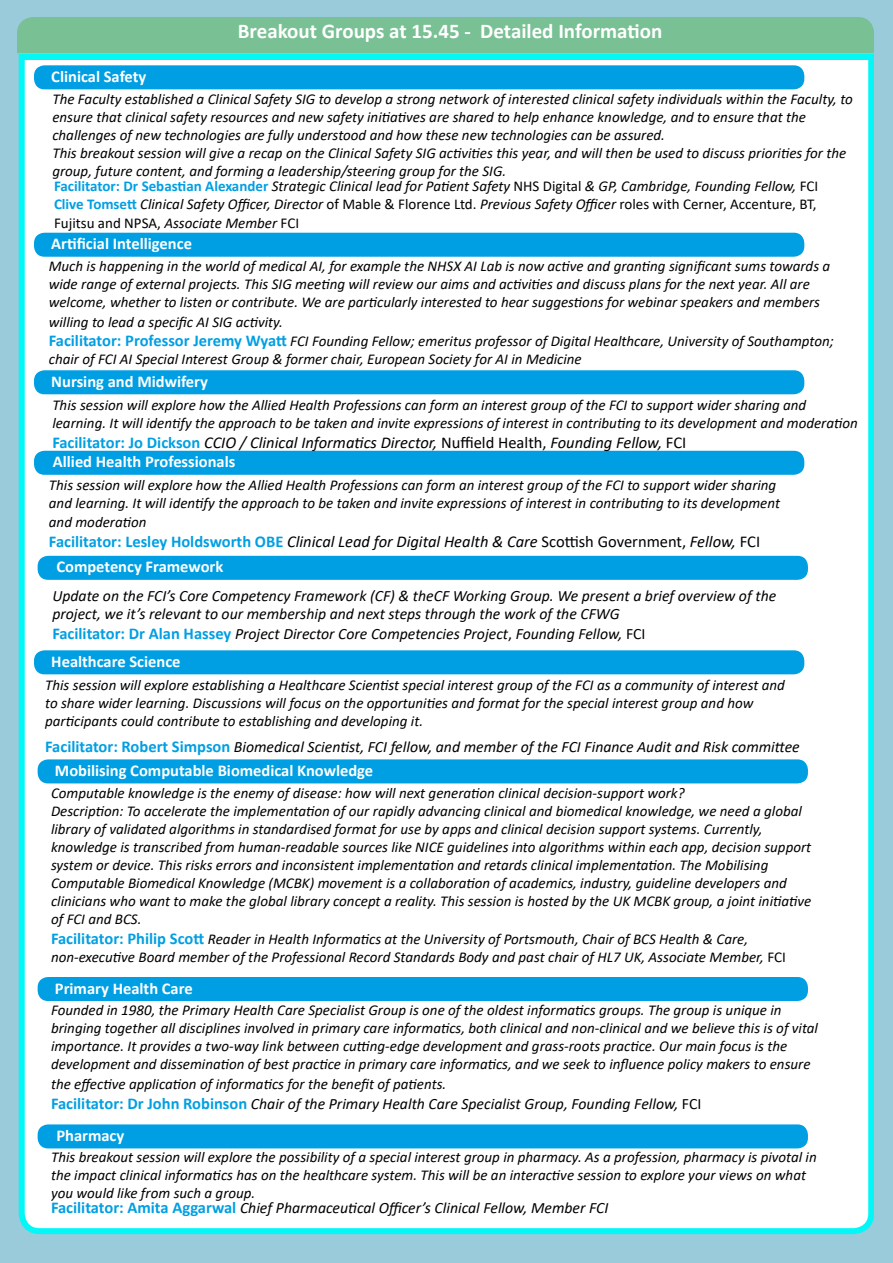
<style>
.page{position:relative;width:893px;height:1263px;background:#9acbda}
.page>*{position:absolute;margin:0;border:0;box-sizing:border-box;transform-origin:0 0}
.t1{font:700 21px "Calibri";color:#fff}
.t2{font:700 16.5px "Calibri";color:#fff}
.t3{font:italic 16.5px "Calibri";color:#000}
.t4{font:italic 15.75px/19.4px "Calibri";color:#000}
.t5{font:italic 15px/18px "Calibri";color:#000}
.s1{font-weight:700;font-style:normal;color:#009fe3}
.s2{font-style:normal}
.s3{font-weight:700;font-style:normal;font-size:16.5px;color:#009fe3}
</style>
<div class="page">
<div style="left:17px;top:17px;width:857px;height:34px;background:#79c194"></div>
<div style="left:17px;top:51px;width:857px;height:1184px;background:#fff"></div>
<div style="left:34px;top:80px;width:770px;height:31px;background:#fff;border-radius:14px"></div>
<div style="left:34px;top:65px;width:770px;height:24px;background:#009fe3;border-radius:11px"></div>
<div style="left:34px;top:248px;width:770px;height:31px;background:#fff;border-radius:14px"></div>
<div style="left:34px;top:233px;width:770px;height:24px;background:#009fe3;border-radius:11px"></div>
<div style="left:34px;top:385px;width:770px;height:31px;background:#fff;border-radius:14px"></div>
<div style="left:34px;top:370px;width:770px;height:24px;background:#009fe3;border-radius:11px"></div>
<div style="left:34px;top:466px;width:770px;height:31px;background:#fff;border-radius:14px"></div>
<div style="left:34px;top:451px;width:770px;height:24px;background:#009fe3;border-radius:11px"></div>
<div style="left:38px;top:571px;width:770px;height:31px;background:#fff;border-radius:14px"></div>
<div style="left:38px;top:556px;width:770px;height:24px;background:#009fe3;border-radius:11px"></div>
<div style="left:34px;top:650px;width:770px;height:24px;background:#009fe3;border-radius:11px"></div>
<div style="left:38px;top:774px;width:770px;height:31px;background:#fff;border-radius:14px"></div>
<div style="left:38px;top:759px;width:770px;height:24px;background:#009fe3;border-radius:11px"></div>
<div style="left:38px;top:992px;width:770px;height:31px;background:#fff;border-radius:14px"></div>
<div style="left:38px;top:977px;width:770px;height:24px;background:#009fe3;border-radius:11px"></div>
<div style="left:38px;top:1139px;width:770px;height:31px;background:#fff;border-radius:14px"></div>
<div style="left:38px;top:1124px;width:770px;height:24px;background:#009fe3;border-radius:11px"></div>
<p class="t2" style="left:51px;top:65px;width:97px">Clinical Safety</p>
<h1 class="t1" style="left:238px;top:17px;width:426px">Breakout Groups at 15.45 - Detailed Information</h1>
<p class="t5" style="left:52px;top:89px;width:802px">The Faculty established a Clinical Safety SIG to develop a strong network of interested clinical safety individuals within the Faculty, to ensure that clinical safety resources and new safety initiatives are shared to help enhance knowledge, and to ensure that the challenges of new technologies are fully understood and how these new technologies can be assured.<br>This breakout session will give a recap on the Clinical Safety SIG activities this year, and will then be used to discuss priorities for the group, future content, and forming a leadership/steering group for the SIG.</p>
<p class="t5" style="left:54px;top:176px;width:766px;line-height:18.5px;text-align:justify"><span class="s1">Facilitator: Dr Sebastian Alexander</span> Strategic Clinical lead for Patient Safety <span class="s2">NHS Digital</span> &amp; GP, Cambridge, Founding Fellow, <span class="s2">FCI </span><span class="s1">Clive Tomsett</span> Clinical Safety Officer, Director <span class="s2">of Mable &amp; Florence Ltd.</span> Previous Safety Officer <span class="s2">roles with Cerner, Accenture, BT, Fujitsu and NPSA,</span> Associate Member <span class="s2">FCI</span></p>
<p class="t5" style="left:49px;top:256px;width:783px">Much is happening in the world of medical AI, for example the NHSX AI Lab is now active and granting significant sums towards a wide range of external projects. This SIG meeting will review our aims and activities and discuss plans for the next year. All are welcome, whether to listen or contribute. We are particularly interested to hear suggestions for webinar speakers and members</p>
<p class="t5" style="left:49px;top:311px;width:787px;line-height:19.8px">willing to lead a specific AI SIG activity.<br><span class="s3">Facilitator: Professor Jeremy Wyatt</span> FCI Founding Fellow; emeritus professor of Digital Healthcare, University of Southampton;</p>
<p class="t5" style="left:49px;top:350px;width:534px">chair of FCI AI Special Interest Group &amp; former chair, European Society for AI in Medicine</p>
<p class="t2" style="left:51px;top:232px;width:142px">Artificial Intelligence</p>
<p class="t2" style="left:51px;top:370px;width:158px">Nursing and Midwifery</p>
<p class="t5" style="left:52px;top:396px;width:807px">This session will explore how the Allied Health Professions can form an interest group of the FCI to support wider sharing and learning. It will identify the approach to be taken and invite expressions of interest in contributing to its development and moderation</p>
<p class="t3" style="left:52px;top:431px;width:635px"><span class="s1">Facilitator: Jo Dickson</span> CCIO / Clinical Informatics Director, <span class="s2">Nuffield Health,</span> Founding Fellow, <span class="s2">FCI</span></p>
<p class="t2" style="left:53px;top:450px;width:184px">Allied Health Professionals</p>
<p class="t5" style="left:49px;top:475px;width:733px">This session will explore how the Allied Health Professions can form an interest group of the FCI to support wider sharing and learning. It will identify the approach to be taken and invite expressions of interest in contributing to its development</p>
<p class="t5" style="left:49px;top:513px;width:99px">and moderation</p>
<p class="t3" style="left:49px;top:530px;width:713px"><span class="s1">Facilitator: Lesley Holdsworth OBE</span> Clinical Lead for Digital Health &amp; Care <span class="s2">Scottish Government,</span> Fellow, <span class="s2">FCI</span></p>
<p class="t4" style="left:52px;top:585px;width:725px">Update on the FCI’s Core Competency Framework (CF) &amp; theCF Working Group. We present a brief overview of the project, we it’s relevant to our membership and next steps through the work of the CFWG<br><span class="s3">Facilitator: Dr Alan Hassey</span> Project Director Core Competencies Project<span class="s2">,</span> Founding Fellow, <span class="s2">FCI</span></p>
<p class="t2" style="left:56px;top:555px;width:168px">Competency Framework</p>
<p class="t2" style="left:51px;top:650px;width:131px">Healthcare Science</p>
<p class="t5" style="left:45px;top:675px;width:741px">This session will explore establishing a Healthcare Scientist special interest group of the FCI as a community of interest and to share wider learning. Discussions will focus on the opportunities and format for the special interest group and how participants could contribute to establishing and developing it.</p>
<p class="t4" style="left:45px;top:737px;width:756px"><span class="s3">Facilitator: Robert Simpson</span> Biomedical Scientist, FCI fellow, and member of the FCI Finance Audit and Risk committee</p>
<p class="t5" style="left:51px;top:783px;width:762px">Computable knowledge is the enemy of disease: how will next generation clinical decision-support work?<br>Description: To accelerate the implementation of our rapidly advancing clinical and biomedical knowledge, we need a global library of validated algorithms in standardised format for use by apps and clinical decision support systems. Currently, knowledge is transcribed from human-readable sources like NICE guidelines into algorithms within each app, decision support system or device. This risks errors and inconsistent implementation and retards clinical implementation. The Mobilising Computable Biomedical Knowledge (MCBK) movement is a collaboration of academics, industry, guideline developers and clinicians who want to make the global library concept a reality. This session is hosted by the UK MCBK group, a joint initiative of FCI and BCS.</p>
<p class="t5" style="left:51px;top:929px;width:736px"><span class="s3">Facilitator: Philip Scott</span> Reader in Health Informatics at the University of Portsmouth, Chair of BCS Health &amp; Care, non-executive Board member of the Professional Record Standards Body and past chair of HL7 UK, Associate Member, <span class="s2">FCI</span></p>
<p class="t2" style="left:55px;top:759px;width:320px">Mobilising Computable Biomedical Knowledge</p>
<p class="t2" style="left:55px;top:976px;width:139px">Primary Health Care</p>
<p class="t5" style="left:51px;top:1001px;width:768px">Founded in 1980, the Primary Health Care Specialist Group is one of the oldest informatics groups. The group is unique in bringing together all disciplines involved in primary care informatics, both clinical and non-clinical and we believe this is of vital importance. It provides a two-way link between cutting-edge development and grass-roots practice. Our main focus is the development and dissemination of best practice in primary care informatics, and we seek to influence policy makers to ensure</p>
<p class="t5" style="left:51px;top:1074px;width:397px">the effective application of informatics for the benefit of patients.</p>
<p class="t4" style="left:51px;top:1093px;width:652px"><span class="s3">Facilitator: Dr John Robinson</span> Chair of the Primary Health Care Specialist Group, Founding Fellow, <span class="s2">FCI</span></p>
<p class="t2" style="left:56px;top:1124px;width:69px">Pharmacy</p>
<p class="t5" style="left:51px;top:1147px;width:767px">This breakout session will explore the possibility of a special interest group in pharmacy. As a profession, pharmacy is pivotal in the impact clinical informatics has on the healthcare system. This will be an interactive session to explore your views on what you would like from such a group.</p>
<p class="t4" style="left:51px;top:1197px;width:559px"><span class="s3">Facilitator: Amita Aggarwal</span> Chief Pharmaceutical Officer’s Clinical Fellow, Member FCI</p>
</div>
